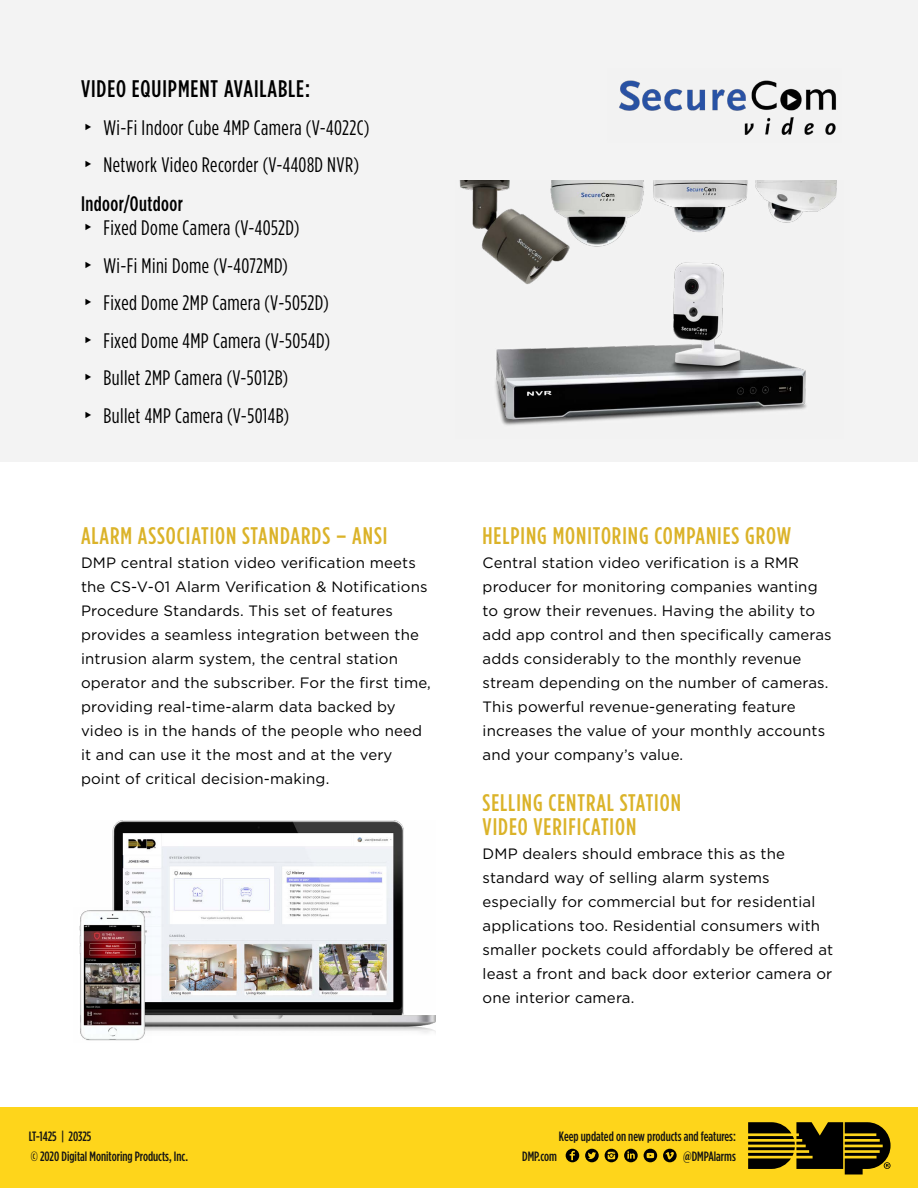
<style>
.page{position:relative;width:918px;height:1188px;background:#fff}
.page>*{position:absolute;margin:0;border:0;box-sizing:border-box;transform-origin:0 0}
.t1{font:500 24px/24px "Gotham Condensed";letter-spacing:.04em;color:#dbb329}
.t2{font:500 24px "Gotham Condensed";letter-spacing:.04em;color:#000}
.t3{font:21px/37.5px "Gotham Condensed";letter-spacing:.02em;color:#000}
.t4{font:15px/24px "Gotham";letter-spacing:.01em;color:#000}
.t5{font:500 13.5px/19.5px "Gotham Condensed";color:#141414}
.s1{font-family:"Arial Unicode MS"}
.s2{font-weight:500}
</style>
<div class="page">
<div style="left:0;top:1107px;width:918px;height:81px;background:#fed51b"></div>
<svg style="left:566px;top:1149px;width:13px;height:13px"></svg>
<svg style="left:585px;top:1149px;width:14px;height:13px"></svg>
<svg style="left:605px;top:1149px;width:13px;height:13px"></svg>
<svg style="left:624px;top:1149px;width:14px;height:13px"></svg>
<svg style="left:644px;top:1149px;width:13px;height:13px"></svg>
<svg style="left:663px;top:1149px;width:14px;height:13px"></svg>
<svg style="left:748px;top:1122px;width:143px;height:52px"></svg>
<div style="left:0;top:0;width:918px;height:462px;background:#f3f3f3"></div>
<img style="left:459px;top:180px;width:378px;height:246px">
<img style="left:619px;top:80px;width:217px;height:55px">
<img style="left:112px;top:820px;width:324px;height:213px">
<img style="left:79px;top:908px;width:72px;height:133px">
<h1 class="t2" style="left:81px;top:75px;width:231px">VIDEO EQUIPMENT AVAILABLE:</h1>
<h2 class="t3" style="left:81px;top:108px;width:290px;line-height:38.2px"><span class="s1">▸</span> Wi-Fi Indoor Cube 4MP Camera (V-4022C) <span class="s1">▸</span> Network Video Recorder (V-4408D NVR)<br><span class="s2">Indoor/Outdoor</span></h2>
<h2 class="t3" style="left:81px;top:209px;width:250px"><span class="s1">▸</span> Fixed Dome Camera (V-4052D)<br><span class="s1">▸</span> Wi-Fi Mini Dome (V-4072MD)<br><span class="s1">▸</span> Fixed Dome 2MP Camera (V-5052D) <span class="s1">▸</span> Fixed Dome 4MP Camera (V-5054D) <span class="s1">▸</span> Bullet 2MP Camera (V-5012B)<br><span class="s1">▸</span> Bullet 4MP Camera (V-5014B)</h2>
<h1 class="t1" style="left:81px;top:523px;width:308px">ALARM ASSOCIATION STANDARDS – ANSI</h1>
<p class="t4" style="left:81px;top:550px;width:351px">DMP central station video verification meets the CS-V-01 Alarm Verification &amp; Notifications Procedure Standards. This set of features provides a seamless integration between the intrusion alarm system, the central station operator and the subscriber. For the first time, providing real-time-alarm data backed by video is in the hands of the people who need it and can use it the most and at the very point of critical decision-making.</p>
<p class="t5" style="left:29px;top:1127px;width:161px">LT-1425 | 20325<br>© 2020 Digital Monitoring Products, Inc.</p>
<h1 class="t1" style="left:483px;top:523px;width:310px">HELPING MONITORING COMPANIES GROW</h1>
<p class="t4" style="left:483px;top:550px;width:351px">Central station video verification is a RMR producer for monitoring companies wanting to grow their revenues. Having the ability to add app control and then specifically cameras adds considerably to the monthly revenue stream depending on the number of cameras.<br>This powerful revenue-generating feature increases the value of your monthly accounts and your company’s value.</p>
<h1 class="t1" style="left:483px;top:790px;width:200px">SELLING CENTRAL STATION<br>VIDEO VERIFICATION</h1>
<p class="t4" style="left:483px;top:841px;width:352px">DMP dealers should embrace this as the standard way of selling alarm systems especially for commercial but for residential applications too. Residential consumers with smaller pockets could affordably be offered at least a front and back door exterior camera or one interior camera.</p>
<p class="t5" style="left:559px;top:1127px;width:178px">Keep updated on new products and features:</p>
<p class="t5" style="left:522px;top:1146px;width:36px">DMP.com</p>
<p class="t5" style="left:683px;top:1146px;width:54px">@DMPAlarms</p>
</div>
